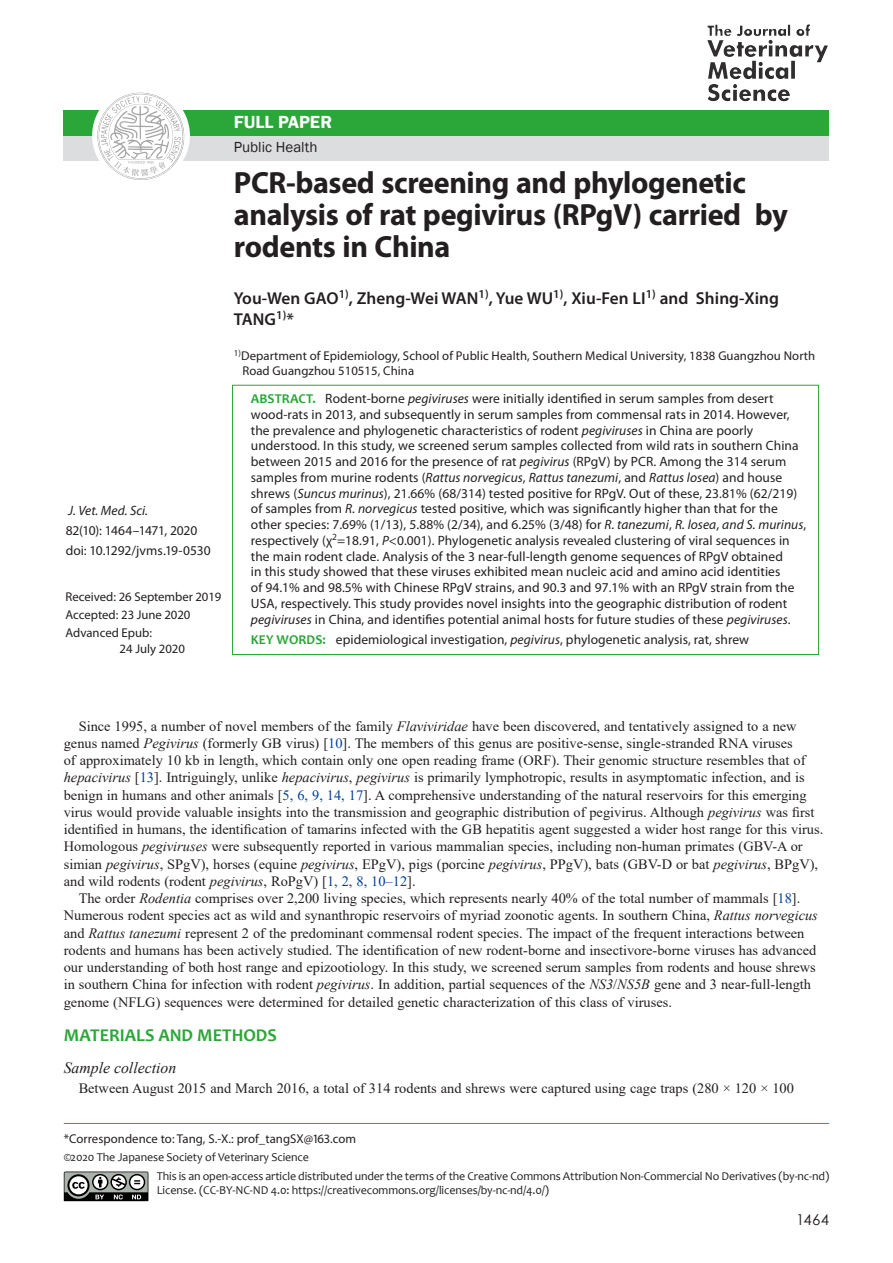
<style>
.page{position:relative;width:893px;height:1263px;background:#fff}
.page>*{position:absolute;margin:0;border:0;box-sizing:border-box;transform-origin:0 0}
.t1{font:700 30.75px/32.2px "Myriad Pro";letter-spacing:-.01em;color:#231f20}
.t2{font:700 18px "Candara";color:#2aa738}
.t3{font:600 18px "Franklin Gothic";color:#fff}
.t4{font:600 17.25px/21px "Myriad Pro";letter-spacing:.005em;color:#231f20}
.t5{font:italic 15.75px "Times New Roman";color:#231f20}
.t6{font:15px "Franklin Gothic";color:#231f20}
.t7{font:15px "Century Gothic";color:#231f20}
.t8{font:14.25px "Times New Roman";color:#231f20}
.t9{font:13.5px/15.8px "Myriad Pro";letter-spacing:.005em;color:#231f20}
.t10{font:italic 13.5px "Myriad Pro";color:#231f20}
.t11{font:12.75px/17.9px "Myriad Pro";letter-spacing:.005em;color:#231f20}
.t12{font:12px/20px "Candara";letter-spacing:-.01em;color:#231f20}
.s1{font-family:"Candara";font-weight:700;color:#2aa738}
.s2{font-style:italic}
.s3{color:#003f98}
</style>
<div class="page">
<hr style="left:64px;top:1123px;width:765px;height:1px;background:#2aa738">
<div style="left:64px;top:136px;width:765px;height:25px;background:#dcdddf"></div>
<div style="left:64px;top:111px;width:765px;height:25px;background:#2aa738"></div>
<div style="left:92px;top:87px;width:98px;height:97px;background:#fff;border-radius:50%"></div>
<svg style="left:94px;top:92px;width:93px;height:88px"></svg>
<img style="left:707px;top:24px;width:106px;height:33px">
<div style="left:232px;top:385px;width:587px;height:270px;border:1px solid #2aa738"></div>
<svg style="left:64px;top:1171px;width:84px;height:30px"></svg>
<p class="t10" style="left:68px;top:503px;width:81px">J. Vet. Med. Sci.</p>
<p class="t9" style="left:66px;top:521px;width:146px;line-height:20px">82(10): 1464–1471, 2020 doi: 10.1292/jvms.19-0530</p>
<p class="t11" style="left:66px;top:588px;width:157px">Received: 26 September 2019<br>Accepted: 23 June 2020<br>Advanced Epub:</p>
<p class="t11" style="left:120px;top:639px;width:67px">24 July 2020</p>
<p class="t3" style="left:234px;top:111px;width:100px">FULL PAPER</p>
<p class="t6" style="left:234px;top:138px;width:85px">Public Health</p>
<h1 class="t1" style="left:234px;top:165px;width:556px">PCR-based screening and phylogenetic analysis of rat pegivirus (RPgV) carried by rodents in China</h1>
<p class="t4" style="left:234px;top:287px;width:547px">You-Wen GAO<sup>1)</sup>, Zheng-Wei WAN<sup>1)</sup>, Yue WU<sup>1)</sup>, Xiu-Fen LI<sup>1)</sup> and Shing-Xing<br>TANG<sup>1)</sup>*</p>
<p class="t11" style="left:242px;top:349px;width:574px;line-height:14.2px;text-indent:-9px"><sup>1)</sup>Department of Epidemiology, School of Public Health, Southern Medical University, 1838 Guangzhou North<br>Road Guangzhou 510515, China</p>
<p class="t9" style="left:251px;top:390px;width:557px"><span class="s1">ABSTRACT.</span> Rodent-borne <span class="s2">pegiviruses</span> were initially identified in serum samples from desert wood-rats in 2013, and subsequently in serum samples from commensal rats in 2014. However, the prevalence and phylogenetic characteristics of rodent <span class="s2">pegiviruses</span> in China are poorly understood. In this study, we screened serum samples collected from wild rats in southern China between 2015 and 2016 for the presence of rat <span class="s2">pegivirus</span> (RPgV) by PCR. Among the 314 serum samples from murine rodents (<span class="s2">Rattus norvegicus</span>, <span class="s2">Rattus tanezumi</span>, and <span class="s2">Rattus losea</span>) and house shrews (<span class="s2">Suncus murinus</span>), 21.66% (68/314) tested positive for RPgV. Out of these, 23.81% (62/219) of samples from <span class="s2">R. norvegicus</span> tested positive, which was significantly higher than that for the other species: 7.69% (1/13), 5.88% (2/34), and 6.25% (3/48) for <span class="s2">R. tanezumi</span>, <span class="s2">R. losea</span>, <span class="s2">and S. murinus</span>, respectively (χ<sup>2</sup>=18.91, <span class="s2">P</span>&lt;0.001). Phylogenetic analysis revealed clustering of viral sequences in the main rodent clade. Analysis of the 3 near-full-length genome sequences of RPgV obtained<br>in this study showed that these viruses exhibited mean nucleic acid and amino acid identities<br>of 94.1% and 98.5% with Chinese RPgV strains, and 90.3 and 97.1% with an RPgV strain from the USA, respectively. This study provides novel insights into the geographic distribution of rodent <span class="s2">pegiviruses</span> in China, and identifies potential animal hosts for future studies of these <span class="s2">pegiviruses</span>.</p>
<p class="t9" style="left:251px;top:632px;width:500px"><span class="s1">KEY WORDS:</span> epidemiological investigation, <span class="s2">pegivirus</span>, phylogenetic analysis, rat, shrew</p>
<p class="t8" style="left:79px;top:716px;width:719px">Since 1995, a number of novel members of the family <span class="s2">Flaviviridae</span> have been discovered, and tentatively assigned to a new</p>
<p class="t8" style="left:64px;top:733px;width:731px">genus named <span class="s2">Pegivirus</span> (formerly GB virus) [<span class="s3">10</span>]. The members of this genus are positive-sense, single-stranded RNA viruses</p>
<p class="t8" style="left:64px;top:750px;width:743px">of approximately 10 kb in length, which contain only one open reading frame (ORF). Their genomic structure resembles that of</p>
<p class="t8" style="left:64px;top:767px;width:742px"><span class="s2">hepacivirus</span> [<span class="s3">13</span>]. Intriguingly, unlike <span class="s2">hepacivirus</span>, <span class="s2">pegivirus</span> is primarily lymphotropic, results in asymptomatic infection, and is</p>
<p class="t8" style="left:64px;top:785px;width:744px">benign in humans and other animals [<span class="s3">5, 6, 9, 14, 17</span>]. A comprehensive understanding of the natural reservoirs for this emerging</p>
<p class="t8" style="left:64px;top:802px;width:752px">virus would provide valuable insights into the transmission and geographic distribution of pegivirus. Although <span class="s2">pegivirus</span> was first</p>
<p class="t8" style="left:64px;top:819px;width:761px">identified in humans, the identification of tamarins infected with the GB hepatitis agent suggested a wider host range for this virus.</p>
<p class="t8" style="left:64px;top:836px;width:740px">Homologous <span class="s2">pegiviruses</span> were subsequently reported in various mammalian species, including non-human primates (GBV-A or</p>
<p class="t8" style="left:64px;top:854px;width:756px">simian <span class="s2">pegivirus</span>, SPgV), horses (equine <span class="s2">pegivirus</span>, EPgV), pigs (porcine <span class="s2">pegivirus</span>, PPgV), bats (GBV-D or bat <span class="s2">pegivirus</span>, BPgV),</p>
<p class="t8" style="left:64px;top:871px;width:353px">and wild rodents (rodent <span class="s2">pegivirus</span>, RoPgV) [<span class="s3">1, 2, 8, 10–12</span>].</p>
<p class="t8" style="left:79px;top:888px;width:723px">The order <span class="s2">Rodentia</span> comprises over 2,200 living species, which represents nearly 40% of the total number of mammals [<span class="s3">18</span>].</p>
<p class="t8" style="left:64px;top:906px;width:756px">Numerous rodent species act as wild and synanthropic reservoirs of myriad zoonotic agents. In southern China, <span class="s2">Rattus norvegicus</span></p>
<p class="t8" style="left:64px;top:923px;width:742px">and <span class="s2">Rattus tanezumi</span> represent 2 of the predominant commensal rodent species. The impact of the frequent interactions between</p>
<p class="t8" style="left:64px;top:940px;width:754px">rodents and humans has been actively studied. The identification of new rodent-borne and insectivore-borne viruses has advanced</p>
<p class="t8" style="left:64px;top:957px;width:754px">our understanding of both host range and epizootiology. In this study, we screened serum samples from rodents and house shrews</p>
<p class="t8" style="left:64px;top:975px;width:749px">in southern China for infection with rodent <span class="s2">pegivirus</span>. In addition, partial sequences of the <span class="s2">NS3</span>/<span class="s2">NS5B</span> gene and 3 near-full-length</p>
<p class="t8" style="left:64px;top:992px;width:610px">genome (NFLG) sequences were determined for detailed genetic characterization of this class of viruses.</p>
<p class="t2" style="left:64px;top:1024px;width:215px">MATERIALS AND METHODS</p>
<p class="t5" style="left:64px;top:1057px;width:114px">Sample collection</p>
<p class="t8" style="left:79px;top:1078px;width:717px">Between August 2015 and March 2016, a total of 314 rodents and shrews were captured using cage traps (280 × 120 × 100</p>
<p class="t11" style="left:64px;top:1129px;width:294px">*Correspondence to: Tang, S.-X.: prof_tangSX@163.com</p>
<p class="t12" style="left:157px;top:1146px;width:674px;text-indent:-93px">©2020 The Japanese Society of Veterinary Science<br>This is an open-access article distributed under the terms of the Creative Commons Attribution Non-Commercial No Derivatives (by-nc-nd)</p>
<p class="t12" style="left:157px;top:1180px;width:394px">License. (CC-BY-NC-ND 4.0: https://creativecommons.org/licenses/by-nc-nd/4.0/)</p>
<p class="t7" style="left:796px;top:1209px;width:35px">1464</p>
</div>
